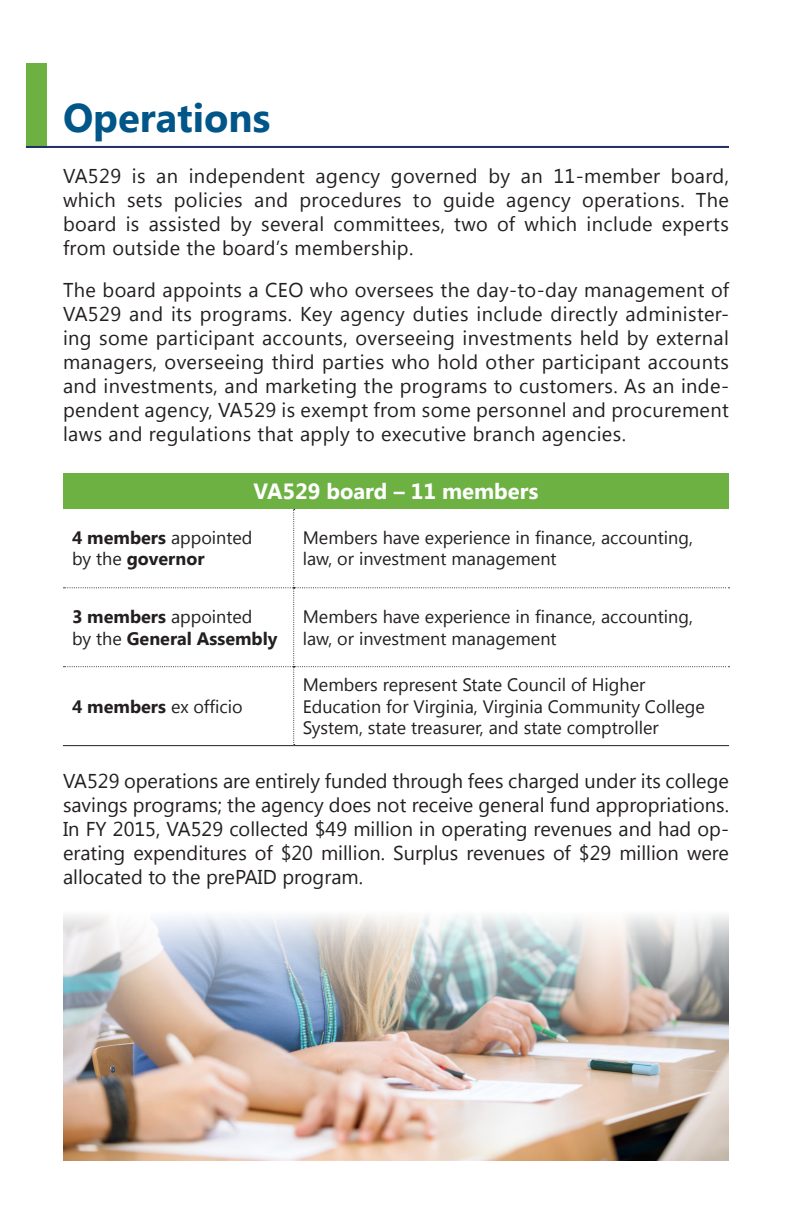
<style>
.page{position:relative;width:792px;height:1224px;background:#fff}
.page>*{position:absolute;margin:0;border:0;box-sizing:border-box;transform-origin:0 0}
.Level_1_head{font:700 40px "Segoe UI";color:#005688}
.Level_3_head{font:700 22px "Segoe UI";color:#fff}
.Main_text{font:20px/24px "Segoe UI";letter-spacing:.02em;color:#231f20;text-align:justify}
.Footnote{font:18px/21.6px "Segoe UI";color:#231f20}
.Main_text-2{font:700 18px/21.6px "Segoe UI";color:#231f20}
.Main_text-3{font:18px "Segoe UI";color:#231f20}
.s1{font-weight:400}
.s2{font-weight:700}
</style>
<div class="page">
<div style="left:26px;top:63px;width:20px;height:85px;background:#6db143"></div>
<hr style="left:26px;top:146px;width:703px;height:2px;background:#202e63">
<div style="left:63px;top:473px;width:666px;height:36px;background:#6db143"></div>
<hr style="left:63px;top:745px;width:231px;height:1px;background:#231f20">
<hr style="left:294px;top:745px;width:435px;height:1px;background:#231f20">
<svg style="left:64px;top:509px;width:665px;height:236px"></svg>
<img style="left:63px;top:915px;width:666px;height:246px">
<p class="Level_1_head" style="left:63px;top:89px;width:209px">Operations</p>
<p class="Main_text" style="left:63px;top:163px;width:668px">VA529 is an independent agency governed by an 11-member board, which sets policies and procedures to guide agency operations. The board is assisted by several committees, two of which include experts from outside the board’s membership.</p>
<p class="Main_text" style="left:63px;top:277px;width:668px">The board appoints a CEO who oversees the day-to-day management of VA529 and its programs. Key agency duties include directly administer&shy;ing some participant accounts, overseeing investments held by external managers, overseeing third parties who hold other participant accounts and investments, and marketing the programs to customers. As an inde&shy;pendent agency, VA529 is exempt from some personnel and procurement laws and regulations that apply to executive branch agencies.</p>
<p class="Level_3_head" style="left:254px;top:475px;width:286px">VA529 board – 11 members</p>
<p class="Main_text-2" style="left:72px;top:526px;width:182px">4 members <span class="s1">appointed by the</span> governor</p>
<p class="Footnote" style="left:303px;top:526px;width:392px">Members have experience in finance, accounting, law, or investment management</p>
<p class="Main_text-2" style="left:72px;top:605px;width:207px">3 members <span class="s1">appointed<br>by the</span> General Assembly</p>
<p class="Footnote" style="left:303px;top:605px;width:392px">Members have experience in finance, accounting, law, or investment management</p>
<p class="Footnote" style="left:303px;top:673px;width:404px">Members represent State Council of Higher<br>Education for Virginia, Virginia Community College<br>System, state treasurer, and state comptroller</p>
<p class="Main_text" style="left:63px;top:768px;width:668px">VA529 operations are entirely funded through fees charged under its college savings programs; the agency does not receive general fund appropriations.<br>In FY 2015, VA529 collected $49 million in operating revenues and had op&shy;erating expenditures of $20 million. Surplus revenues of $29 million were allocated to the prePAID program.</p>
<p class="Main_text-3" style="left:72px;top:694px;width:172px"><span class="s2">4 members</span> ex officio</p>
</div>
